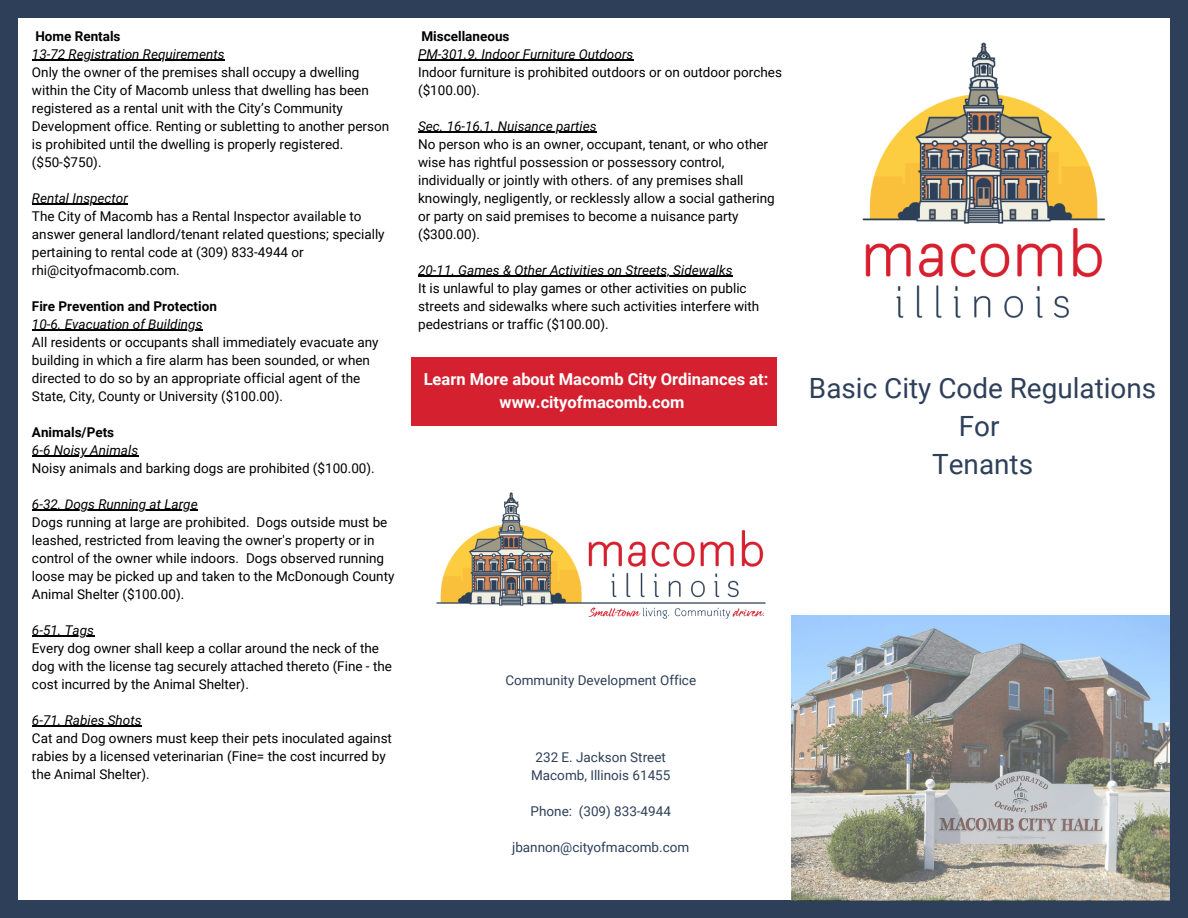
<style>
.page{position:relative;width:1188px;height:918px;background:#fff}
.page>*{position:absolute;margin:0;border:0;box-sizing:border-box;transform-origin:0 0}
.t1{font:27.9px "Roboto";color:#2e4059}
.t2{font:700 16.5px "Roboto";color:#fff}
.t3{font:13.5px/18px "Roboto";color:#000}
.t4{font:italic 13.5px "Roboto";color:#000}
.t5{font:13.5px "Roboto";color:#2e4059}
.t6{font:700 13.5px "Roboto";color:#000}
</style>
<div class="page">
<div style="left:9px;top:0;width:1170px;height:18px;background:#2e4059"></div>
<div style="left:9px;top:900px;width:1170px;height:18px;background:#2e4059"></div>
<div style="left:0;top:0;width:18px;height:918px;background:#2e4059"></div>
<div style="left:1170px;top:0;width:18px;height:918px;background:#2e4059"></div>
<div style="left:411px;top:357px;width:366px;height:68px;background:#d4202f"></div>
<img style="left:862px;top:42px;width:244px;height:276px">
<img style="left:436px;top:493px;width:330px;height:126px">
<hr style="left:32px;top:60px;width:193px;height:1px;background:#000">
<hr style="left:32px;top:204px;width:96px;height:1px;background:#000">
<hr style="left:32px;top:330px;width:171px;height:1px;background:#000">
<hr style="left:32px;top:456px;width:106px;height:1px;background:#000">
<hr style="left:32px;top:510px;width:166px;height:1px;background:#000">
<hr style="left:32px;top:636px;width:62px;height:1px;background:#000">
<hr style="left:32px;top:726px;width:110px;height:1px;background:#000">
<hr style="left:418px;top:60px;width:215px;height:1px;background:#000">
<hr style="left:418px;top:132px;width:179px;height:1px;background:#000">
<hr style="left:418px;top:276px;width:315px;height:1px;background:#000">
<img style="left:792px;top:616px;width:378px;height:284px">
<p class="t6" style="left:35px;top:28px;width:87px">Home Rentals</p>
<p class="t4" style="left:32px;top:46px;width:194px">13-72 Registration Requirements</p>
<p class="t3" style="left:32px;top:63px;width:359px">Only the owner of the premises shall occupy a dwelling within the City of Macomb unless that dwelling has been registered as a rental unit with the City’s Community Development office. Renting or subletting to another person is prohibited until the dwelling is properly registered.</p>
<p class="t3" style="left:32px;top:153px;width:71px">($50-$750).</p>
<p class="t4" style="left:32px;top:190px;width:97px">Rental Inspector</p>
<p class="t3" style="left:32px;top:207px;width:354px">The City of Macomb has a Rental Inspector available to answer general landlord/tenant related questions; specially pertaining to rental code at (309) 833-4944 or rhi@cityofmacomb.com.</p>
<p class="t6" style="left:32px;top:298px;width:186px">Fire Prevention and Protection</p>
<p class="t4" style="left:32px;top:316px;width:172px">10-6. Evacuation of Buildings</p>
<p class="t3" style="left:32px;top:333px;width:348px">All residents or occupants shall immediately evacuate any building in which a fire alarm has been sounded, or when directed to do so by an appropriate official agent of the State, City, County or University ($100.00).</p>
<p class="t6" style="left:32px;top:424px;width:84px">Animals/Pets</p>
<p class="t4" style="left:32px;top:442px;width:108px">6-6 Noisy Animals</p>
<p class="t3" style="left:32px;top:459px;width:344px">Noisy animals and barking dogs are prohibited ($100.00).</p>
<p class="t4" style="left:32px;top:496px;width:167px">6-32. Dogs Running at Large</p>
<p class="t3" style="left:32px;top:513px;width:364px">Dogs running at large are prohibited. Dogs outside must be leashed, restricted from leaving the owner's property or in control of the owner while indoors. Dogs observed running loose may be picked up and taken to the McDonough County Animal Shelter ($100.00).</p>
<p class="t4" style="left:32px;top:622px;width:63px">6-51. Tags</p>
<p class="t3" style="left:32px;top:639px;width:361px">Every dog owner shall keep a collar around the neck of the dog with the license tag securely attached thereto (Fine - the cost incurred by the Animal Shelter).</p>
<p class="t4" style="left:32px;top:712px;width:111px">6-71. Rabies Shots</p>
<p class="t3" style="left:32px;top:729px;width:362px">Cat and Dog owners must keep their pets inoculated against rabies by a licensed veterinarian (Fine= the cost incurred by the Animal Shelter).</p>
<p class="t6" style="left:421px;top:28px;width:90px">Miscellaneous</p>
<p class="t4" style="left:418px;top:46px;width:217px">PM-301.9. Indoor Furniture Outdoors</p>
<p class="t3" style="left:418px;top:63px;width:365px">Indoor furniture is prohibited outdoors or on outdoor porches ($100.00).</p>
<p class="t4" style="left:418px;top:118px;width:180px">Sec. 16-16.1. Nuisance parties</p>
<p class="t3" style="left:418px;top:135px;width:358px">No person who is an owner, occupant, tenant, or who other wise has rightful possession or possessory control, individually or jointly with others. of any premises shall knowingly, negligently, or recklessly allow a social gathering or party on said premises to become a nuisance party ($300.00).</p>
<p class="t4" style="left:418px;top:262px;width:316px">20-11. Games &amp; Other Activities on Streets, Sidewalks</p>
<p class="t3" style="left:418px;top:279px;width:343px">It is unlawful to play games or other activities on public streets and sidewalks where such activities interfere with pedestrians or traffic ($100.00).</p>
<p class="t2" style="left:424px;top:370px;width:346px">Learn More about Macomb City Ordinances at:</p>
<p class="t2" style="left:500px;top:393px;width:186px">www.cityofmacomb.com</p>
<p class="t5" style="left:505px;top:672px;width:192px">Community Development Office</p>
<p class="t5" style="left:536px;top:750px;width:132px">232 E. Jackson Street</p>
<p class="t5" style="left:531px;top:768px;width:141px">Macomb, Illinois 61455</p>
<p class="t5" style="left:531px;top:804px;width:142px">Phone: (309) 833-4944</p>
<p class="t5" style="left:512px;top:840px;width:179px">jbannon@cityofmacomb.com</p>
<p class="t1" style="left:809px;top:372px;width:349px">Basic City Code Regulations</p>
<p class="t1" style="left:959px;top:410px;width:42px">For</p>
<p class="t1" style="left:932px;top:448px;width:102px">Tenants</p>
</div>
